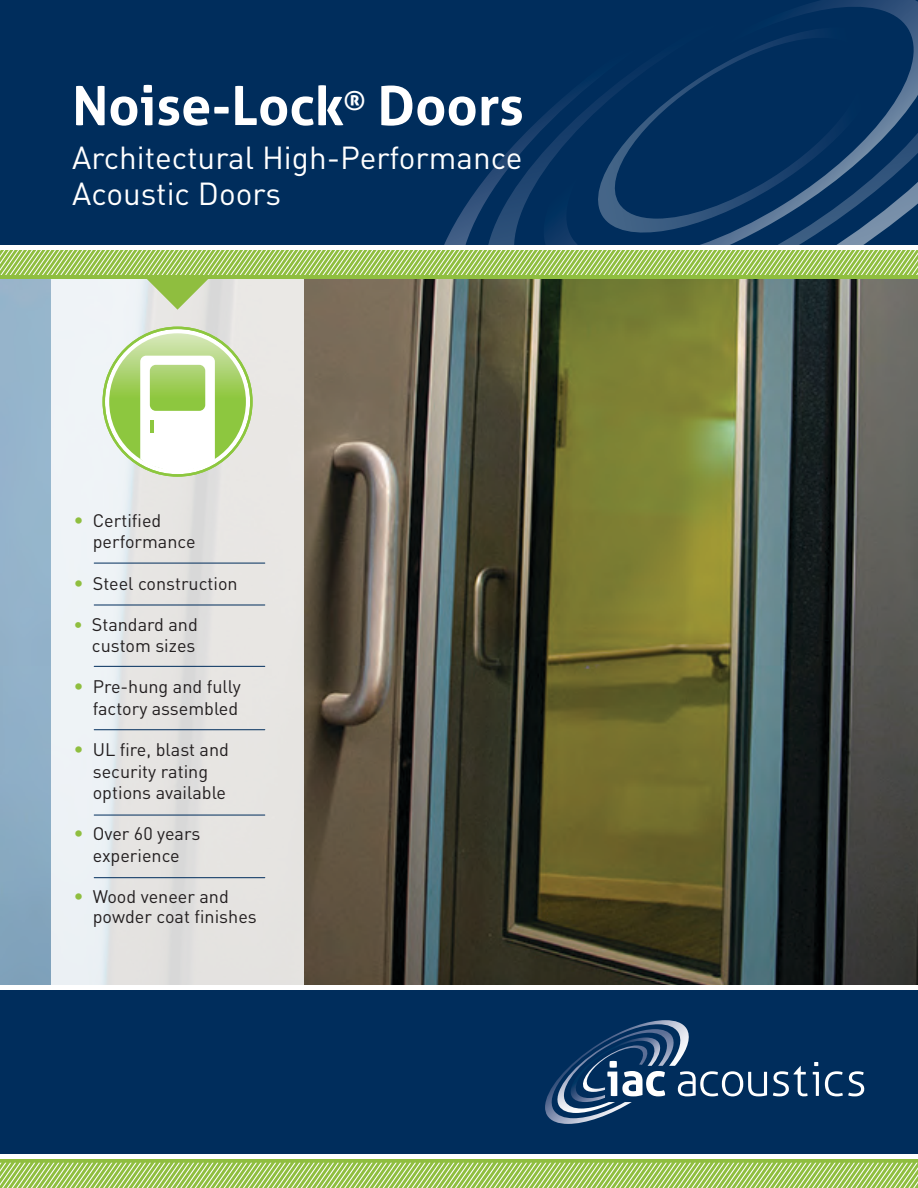
<style>
.page{position:relative;width:918px;height:1188px;background:#fff}
.page>*{position:absolute;margin:0;border:0;box-sizing:border-box;transform-origin:0 0}
.t1{font:700 54px "Aller";color:#fff}
.t2{font:31.5px "DIN Pro";color:#fff}
.t3{font:18px/21.6px "DIN Pro";color:#231f20}
.s1{font-size:19.5px;color:#8fbe3f}
.s2{color:#8fbe3f}
</style>
<div class="page">
<div style="left:0;top:989px;width:918px;height:167px;background:#002d5c"></div>
<div style="left:0;top:0;width:918px;height:259px;background:#002d5c"></div>
<svg style="left:444px;top:179px;width:41px;height:66px"></svg>
<svg style="left:485px;top:115px;width:59px;height:130px"></svg>
<svg style="left:544px;top:0;width:374px;height:245px"></svg>
<svg style="left:598px;top:27px;width:284px;height:206px"></svg>
<img style="left:0;top:310px;width:918px;height:675px">
<svg style="left:51px;top:310px;width:253px;height:675px;background:#e6e7e6"></svg>
<svg style="left:104px;top:328px;width:147px;height:147px"></svg>
<svg style="left:109px;top:333px;width:137px;height:137px;background:#a4d166"></svg>
<svg style="left:140px;top:356px;width:75px;height:116px"></svg>
<hr style="left:94px;top:563px;width:171px;height:1px;background:#002d5c">
<hr style="left:94px;top:605px;width:171px;height:1px;background:#002d5c">
<hr style="left:94px;top:666px;width:171px;height:1px;background:#002d5c">
<hr style="left:94px;top:729px;width:171px;height:1px;background:#002d5c">
<hr style="left:94px;top:815px;width:171px;height:1px;background:#002d5c">
<hr style="left:94px;top:877px;width:171px;height:1px;background:#002d5c">
<svg style="left:0;top:279px;width:918px;height:31px;background:#8c917a"></svg>
<div style="left:0;top:250px;width:918px;height:29px;background:#8fbe3f"></div>
<svg style="left:0;top:250px;width:918px;height:24px"></svg>
<div style="left:0;top:245px;width:918px;height:5px;background:#fff"></div>
<div style="left:0;top:1159px;width:918px;height:29px;background:#8fbe3f"></div>
<div style="left:0;top:1154px;width:918px;height:5px;background:#fff"></div>
<svg style="left:0;top:1163px;width:918px;height:25px"></svg>
<svg style="left:545px;top:1020px;width:320px;height:104px"></svg>
<p class="t1" style="left:72px;top:73px;width:453px">Noise-Lock<sup>®</sup> Doors</p>
<p class="t2" style="left:72px;top:136px;width:452px">Architectural High-Performance</p>
<p class="t2" style="left:72px;top:172px;width:210px">Acoustic Doors</p>
<p class="t3" style="left:93px;top:509px;width:104px;text-indent:-19px"><span class="s1">•</span> Certified performance</p>
<p class="t3" style="left:73px;top:572px;width:166px"><span class="s1">•</span> Steel construction</p>
<p class="t3" style="left:73px;top:613px;width:126px;text-align:right"><span class="s2">•</span> Standard and custom sizes</p>
<p class="t3" style="left:73px;top:675px;width:169px;text-align:right"><span class="s1">•</span> Pre-hung and fully factory assembled</p>
<p class="t3" style="left:93px;top:738px;width:138px;text-indent:-19px"><span class="s1">•</span> UL fire, blast and security rating options available</p>
<p class="t3" style="left:73px;top:822px;width:128px;text-align:center"><span class="s1">•</span> Over 60 years experience</p>
<p class="t3" style="left:93px;top:886px;width:166px;line-height:19.5px;text-indent:-19px"><span class="s1">•</span> Wood veneer and powder coat finishes</p>
</div>
